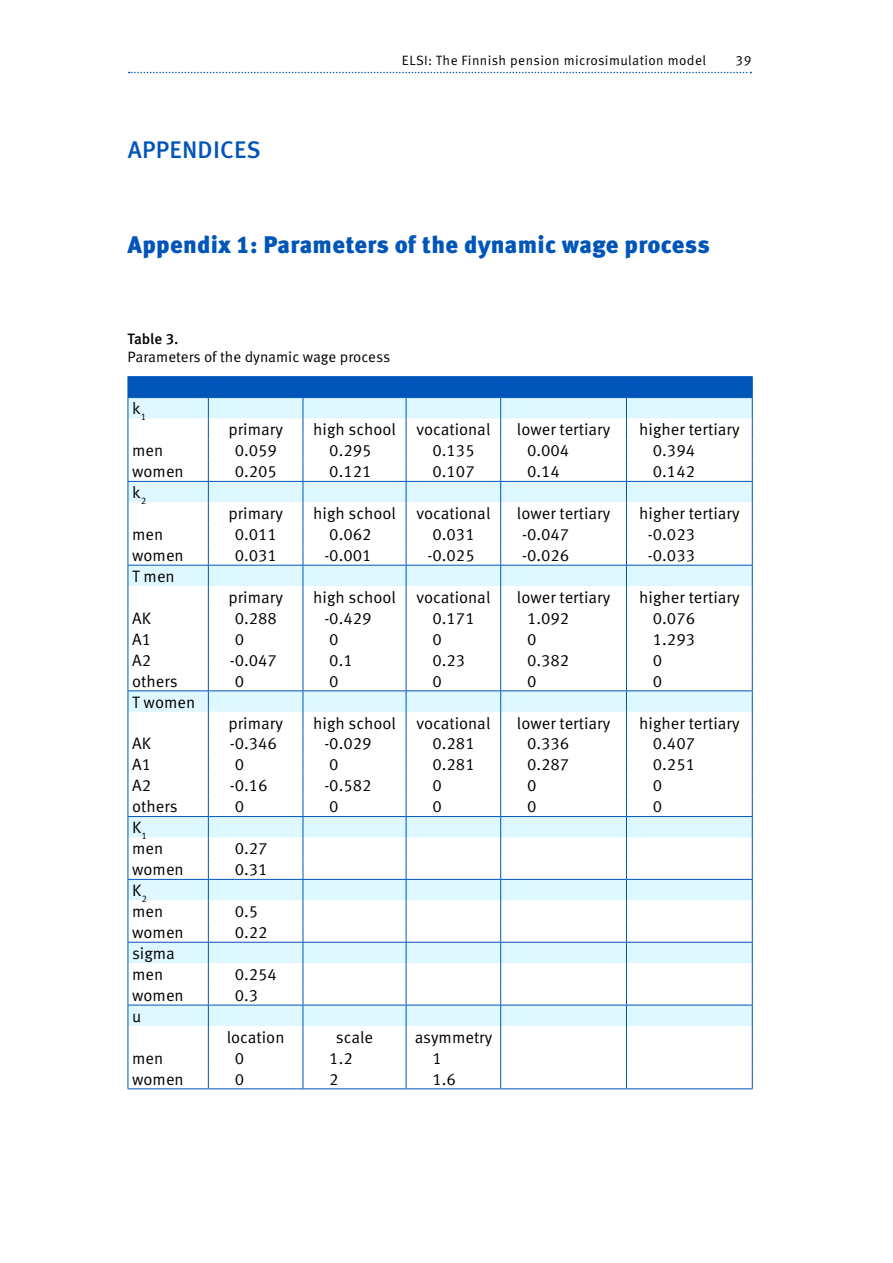
<style>
.page{position:relative;width:893px;height:1263px;background:#fff}
.page>*{position:absolute;margin:0;border:0;box-sizing:border-box;transform-origin:0 0}
.H1_Otsikko{font:900 24px "Meta Pro";letter-spacing:.01em;color:#0055b9}
.H1_CAPS-otsikko{font:500 24px "Meta Pro";letter-spacing:.01em;color:#0055b9}
.Leipä{font:16.5px "Meta Pro Norm";color:#000}
.Kuvion_ja_taulukon_o{font:15px "Meta Pro Norm";color:#000}
.Kuvion_ja_taulukon_n{font:500 15px "Meta Pro";letter-spacing:-.01em;color:#000}
.t1{font:13.5px "Meta Pro Norm";letter-spacing:.03em;color:#000}
</style>
<div class="page">
<svg style="left:129px;top:72px;width:622px;height:1px"></svg>
<hr style="left:128px;top:1088px;width:80px;height:1px;background:#0055b9">
<hr style="left:208px;top:1088px;width:95px;height:1px;background:#0055b9">
<hr style="left:303px;top:1088px;width:103px;height:1px;background:#0055b9">
<hr style="left:406px;top:1088px;width:95px;height:1px;background:#0055b9">
<hr style="left:501px;top:1088px;width:125px;height:1px;background:#0055b9">
<hr style="left:626px;top:1088px;width:127px;height:1px;background:#0055b9">
<hr style="left:128px;top:376px;width:80px;height:1px;background:#0055b9">
<hr style="left:208px;top:376px;width:95px;height:1px;background:#0055b9">
<hr style="left:303px;top:376px;width:103px;height:1px;background:#0055b9">
<hr style="left:406px;top:376px;width:95px;height:1px;background:#0055b9">
<hr style="left:501px;top:376px;width:125px;height:1px;background:#0055b9">
<hr style="left:626px;top:376px;width:127px;height:1px;background:#0055b9">
<svg style="left:128px;top:377px;width:625px;height:711px"></svg>
<h1 class="H1_CAPS-otsikko" style="left:128px;top:132px;width:134px">APPENDICES</h1>
<p class="t1" style="left:402px;top:50px;width:306px">ELSI: The Finnish pension microsimulation model</p>
<p class="t1" style="left:736px;top:50px;width:17px">39</p>
<h1 class="H1_Otsikko" style="left:128px;top:226px;width:584px">Appendix 1: Parameters of the dynamic wage process</h1>
<p class="Kuvion_ja_taulukon_n" style="left:128px;top:327px;width:52px">Table 3.</p>
<p class="Kuvion_ja_taulukon_o" style="left:128px;top:345px;width:264px">Parameters of the dynamic wage process</p>
<p class="Leipä" style="left:132px;top:396px;width:15px">k<sub>1</sub></p>
<p class="Leipä" style="left:229px;top:417px;width:56px">primary</p>
<p class="Leipä" style="left:313px;top:417px;width:84px">high school</p>
<p class="Leipä" style="left:416px;top:417px;width:75px">vocational</p>
<p class="Leipä" style="left:517px;top:417px;width:95px">lower tertiary</p>
<p class="Leipä" style="left:639px;top:417px;width:102px">higher tertiary</p>
<p class="Leipä" style="left:132px;top:438px;width:33px">men</p>
<p class="Leipä" style="left:235px;top:438px;width:44px">0.059</p>
<p class="Leipä" style="left:329px;top:438px;width:44px">0.295</p>
<p class="Leipä" style="left:432px;top:438px;width:44px">0.135</p>
<p class="Leipä" style="left:527px;top:438px;width:44px">0.004</p>
<p class="Leipä" style="left:653px;top:438px;width:44px">0.394</p>
<p class="Leipä" style="left:132px;top:459px;width:53px">women</p>
<p class="Leipä" style="left:235px;top:459px;width:44px">0.205</p>
<p class="Leipä" style="left:329px;top:459px;width:44px">0.121</p>
<p class="Leipä" style="left:432px;top:459px;width:44px">0.107</p>
<p class="Leipä" style="left:527px;top:459px;width:34px">0.14</p>
<p class="Leipä" style="left:653px;top:459px;width:44px">0.142</p>
<p class="Leipä" style="left:132px;top:480px;width:15px">k<sub>2</sub></p>
<p class="Leipä" style="left:229px;top:501px;width:56px">primary</p>
<p class="Leipä" style="left:313px;top:501px;width:84px">high school</p>
<p class="Leipä" style="left:416px;top:501px;width:75px">vocational</p>
<p class="Leipä" style="left:517px;top:501px;width:95px">lower tertiary</p>
<p class="Leipä" style="left:639px;top:501px;width:102px">higher tertiary</p>
<p class="Leipä" style="left:132px;top:522px;width:33px">men</p>
<p class="Leipä" style="left:235px;top:522px;width:44px">0.011</p>
<p class="Leipä" style="left:329px;top:522px;width:44px">0.062</p>
<p class="Leipä" style="left:432px;top:522px;width:44px">0.031</p>
<p class="Leipä" style="left:522px;top:522px;width:49px">-0.047</p>
<p class="Leipä" style="left:648px;top:522px;width:49px">-0.023</p>
<p class="Leipä" style="left:132px;top:543px;width:53px">women</p>
<p class="Leipä" style="left:235px;top:543px;width:44px">0.031</p>
<p class="Leipä" style="left:324px;top:543px;width:49px">-0.001</p>
<p class="Leipä" style="left:427px;top:543px;width:49px">-0.025</p>
<p class="Leipä" style="left:522px;top:543px;width:49px">-0.026</p>
<p class="Leipä" style="left:648px;top:543px;width:49px">-0.033</p>
<p class="Leipä" style="left:132px;top:564px;width:44px">T men</p>
<p class="Leipä" style="left:229px;top:585px;width:56px">primary</p>
<p class="Leipä" style="left:313px;top:585px;width:84px">high school</p>
<p class="Leipä" style="left:416px;top:585px;width:75px">vocational</p>
<p class="Leipä" style="left:517px;top:585px;width:95px">lower tertiary</p>
<p class="Leipä" style="left:639px;top:585px;width:102px">higher tertiary</p>
<p class="Leipä" style="left:132px;top:606px;width:20px">AK</p>
<p class="Leipä" style="left:235px;top:606px;width:44px">0.288</p>
<p class="Leipä" style="left:324px;top:606px;width:49px">-0.429</p>
<p class="Leipä" style="left:432px;top:606px;width:44px">0.171</p>
<p class="Leipä" style="left:527px;top:606px;width:44px">1.092</p>
<p class="Leipä" style="left:653px;top:606px;width:44px">0.076</p>
<p class="Leipä" style="left:132px;top:626px;width:21px">A1</p>
<p class="Leipä" style="left:235px;top:626px;width:11px">0</p>
<p class="Leipä" style="left:329px;top:626px;width:11px">0</p>
<p class="Leipä" style="left:432px;top:626px;width:11px">0</p>
<p class="Leipä" style="left:527px;top:626px;width:11px">0</p>
<p class="Leipä" style="left:653px;top:626px;width:44px">1.293</p>
<p class="Leipä" style="left:132px;top:647px;width:21px">A2</p>
<p class="Leipä" style="left:230px;top:647px;width:49px">-0.047</p>
<p class="Leipä" style="left:329px;top:647px;width:25px">0.1</p>
<p class="Leipä" style="left:432px;top:647px;width:34px">0.23</p>
<p class="Leipä" style="left:527px;top:647px;width:44px">0.382</p>
<p class="Leipä" style="left:653px;top:647px;width:11px">0</p>
<p class="Leipä" style="left:132px;top:668px;width:47px">others</p>
<p class="Leipä" style="left:235px;top:668px;width:11px">0</p>
<p class="Leipä" style="left:329px;top:668px;width:11px">0</p>
<p class="Leipä" style="left:432px;top:668px;width:11px">0</p>
<p class="Leipä" style="left:527px;top:668px;width:11px">0</p>
<p class="Leipä" style="left:653px;top:668px;width:11px">0</p>
<p class="Leipä" style="left:132px;top:689px;width:65px">T women</p>
<p class="Leipä" style="left:229px;top:710px;width:56px">primary</p>
<p class="Leipä" style="left:313px;top:710px;width:84px">high school</p>
<p class="Leipä" style="left:416px;top:710px;width:75px">vocational</p>
<p class="Leipä" style="left:517px;top:710px;width:95px">lower tertiary</p>
<p class="Leipä" style="left:639px;top:710px;width:102px">higher tertiary</p>
<p class="Leipä" style="left:132px;top:731px;width:20px">AK</p>
<p class="Leipä" style="left:230px;top:731px;width:49px">-0.346</p>
<p class="Leipä" style="left:324px;top:731px;width:49px">-0.029</p>
<p class="Leipä" style="left:432px;top:731px;width:44px">0.281</p>
<p class="Leipä" style="left:527px;top:731px;width:44px">0.336</p>
<p class="Leipä" style="left:653px;top:731px;width:44px">0.407</p>
<p class="Leipä" style="left:132px;top:752px;width:21px">A1</p>
<p class="Leipä" style="left:235px;top:752px;width:11px">0</p>
<p class="Leipä" style="left:329px;top:752px;width:11px">0</p>
<p class="Leipä" style="left:432px;top:752px;width:44px">0.281</p>
<p class="Leipä" style="left:527px;top:752px;width:44px">0.287</p>
<p class="Leipä" style="left:653px;top:752px;width:44px">0.251</p>
<p class="Leipä" style="left:132px;top:773px;width:21px">A2</p>
<p class="Leipä" style="left:230px;top:773px;width:39px">-0.16</p>
<p class="Leipä" style="left:324px;top:773px;width:49px">-0.582</p>
<p class="Leipä" style="left:432px;top:773px;width:11px">0</p>
<p class="Leipä" style="left:527px;top:773px;width:11px">0</p>
<p class="Leipä" style="left:653px;top:773px;width:11px">0</p>
<p class="Leipä" style="left:132px;top:794px;width:47px">others</p>
<p class="Leipä" style="left:235px;top:794px;width:11px">0</p>
<p class="Leipä" style="left:329px;top:794px;width:11px">0</p>
<p class="Leipä" style="left:432px;top:794px;width:11px">0</p>
<p class="Leipä" style="left:527px;top:794px;width:11px">0</p>
<p class="Leipä" style="left:653px;top:794px;width:11px">0</p>
<p class="Leipä" style="left:132px;top:815px;width:16px">K<sub>1</sub></p>
<p class="Leipä" style="left:132px;top:836px;width:33px">men</p>
<p class="Leipä" style="left:235px;top:836px;width:34px">0.27</p>
<p class="Leipä" style="left:132px;top:857px;width:53px">women</p>
<p class="Leipä" style="left:235px;top:857px;width:34px">0.31</p>
<p class="Leipä" style="left:132px;top:878px;width:16px">K<sub>2</sub></p>
<p class="Leipä" style="left:132px;top:899px;width:33px">men</p>
<p class="Leipä" style="left:235px;top:899px;width:25px">0.5</p>
<p class="Leipä" style="left:132px;top:920px;width:53px">women</p>
<p class="Leipä" style="left:235px;top:920px;width:34px">0.22</p>
<p class="Leipä" style="left:132px;top:941px;width:44px">sigma</p>
<p class="Leipä" style="left:132px;top:962px;width:33px">men</p>
<p class="Leipä" style="left:235px;top:962px;width:44px">0.254</p>
<p class="Leipä" style="left:132px;top:983px;width:53px">women</p>
<p class="Leipä" style="left:235px;top:983px;width:25px">0.3</p>
<p class="Leipä" style="left:132px;top:1003px;width:11px">u</p>
<p class="Leipä" style="left:227px;top:1024px;width:59px">location</p>
<p class="Leipä" style="left:336px;top:1024px;width:39px">scale</p>
<p class="Leipä" style="left:415px;top:1024px;width:79px">asymmetry</p>
<p class="Leipä" style="left:132px;top:1045px;width:33px">men</p>
<p class="Leipä" style="left:235px;top:1045px;width:11px">0</p>
<p class="Leipä" style="left:329px;top:1045px;width:25px">1.2</p>
<p class="Leipä" style="left:432px;top:1045px;width:11px">1</p>
<p class="Leipä" style="left:132px;top:1066px;width:53px">women</p>
<p class="Leipä" style="left:235px;top:1066px;width:11px">0</p>
<p class="Leipä" style="left:329px;top:1066px;width:11px">2</p>
<p class="Leipä" style="left:432px;top:1066px;width:25px">1.6</p>
</div>
